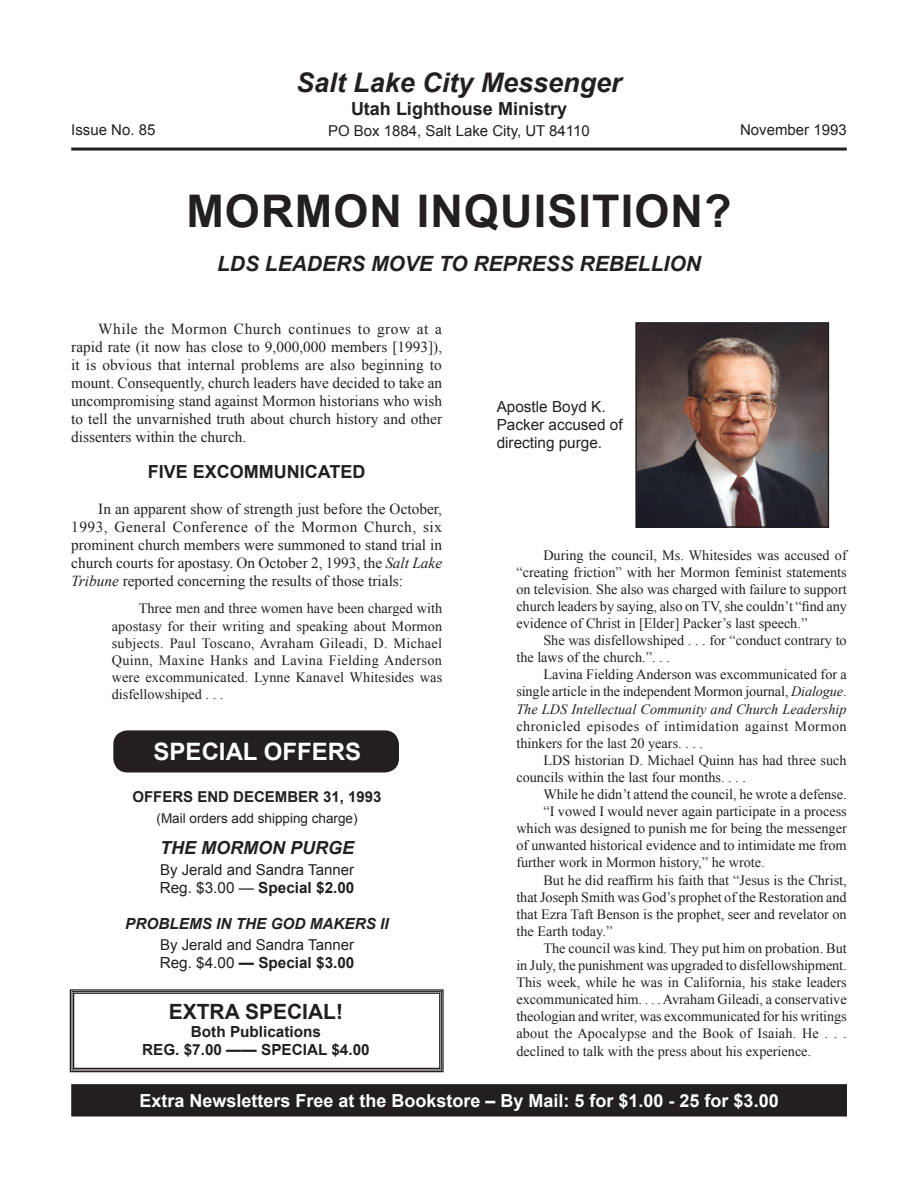
<style>
.page{position:relative;width:918px;height:1188px;background:#fff}
.page>*{position:absolute;margin:0;border:0;box-sizing:border-box;transform-origin:0 0}
.t1{font:700 45px "Arial";letter-spacing:.025em;color:#231f20}
.t2{font:italic 700 27px "Arial";color:#231f20}
.t3{font:700 24px "Arial";color:#fff}
.Body_text_no_indent{font:italic 700 21px "Arial";color:#231f20}
.Body_text_no_indent-2{font:700 21px "Arial";color:#231f20}
.t4{font:700 18px "Arial";color:#fff}
.Body_text_no_indent-3{font:700 18px "Arial";color:#231f20}
.t5{font:italic 700 18px "Arial";color:#231f20}
.Body_text{font:15.3px/18px "Times New Roman";color:#231f20;text-align:justify}
.Body_text_no_indent-4{font:700 15.3px "Arial";color:#231f20}
.Body_text_no_indent-5{font:15.3px/18px "Arial";color:#231f20}
.Body_text_no_indent-6{font:italic 700 15.3px "Arial";color:#231f20}
.t6{font:15px "Arial";color:#231f20}
.t7{font:700 15px "Arial";color:#231f20}
.Quote_2{font:14.25px/17.1px "Times New Roman";color:#231f20;text-align:justify}
.Quote_3{font:14.25px/17.1px "Times New Roman";color:#231f20;text-align:justify}
.Quote_1{font:14.25px/17.1px "Times New Roman";letter-spacing:.01em;color:#231f20;text-align:justify}
.t8{font:13.5px "Arial";color:#231f20}
.s1{font-style:italic}
.s2{font-weight:400}
</style>
<div class="page">
<div style="left:114px;top:731px;width:284px;height:41px;background:#231f20;border-radius:14px"></div>
<div style="left:113px;top:730px;width:286px;height:43px;border:2px solid #231f20;border-radius:14px"></div>
<div style="left:72px;top:1085px;width:774px;height:31px;background:#231f20"></div>
<div style="left:71px;top:1084px;width:776px;height:33px;border:2px solid #231f20"></div>
<hr style="left:71px;top:148px;width:776px;height:3px;background:#231f20">
<svg style="left:69px;top:989px;width:375px;height:84px"></svg>
<div style="left:72px;top:991px;width:370px;height:79px;border:1px solid #231f20"></div>
<div style="left:73px;top:993px;width:367px;height:76px;border:1px solid #231f20"></div>
<img style="left:638px;top:325px;width:188px;height:200px">
<div style="left:635px;top:322px;width:194px;height:206px;border:2px solid #231f20"></div>
<p class="t2" style="left:296px;top:64px;width:327px">Salt Lake City Messenger</p>
<p class="Body_text_no_indent-3" style="left:351px;top:96px;width:218px">Utah Lighthouse Ministry</p>
<p class="t6" style="left:328px;top:120px;width:263px">PO Box 1884, Salt Lake City, UT 84110</p>
<p class="t6" style="left:71px;top:120px;width:86px">Issue No. 85</p>
<p class="t6" style="left:740px;top:120px;width:108px">November 1993</p>
<p class="t1" style="left:186px;top:181px;width:547px">MORMON INQUISITION?</p>
<p class="Body_text_no_indent" style="left:217px;top:250px;width:485px">LDS LEADERS MOVE TO REPRESS REBELLION</p>
<p class="Body_text" style="left:71px;top:319px;width:372px;text-indent:27px">While the Mormon Church continues to grow at a rapid rate (it now has close to 9,000,000 members [1993]), it is obvious that internal problems are also beginning to mount. Consequently, church leaders have decided to take an uncompromising stand against Mormon historians who wish to tell the unvarnished truth about church history and other dissenters within the church.</p>
<p class="Body_text_no_indent-3" style="left:148px;top:459px;width:219px">FIVE EXCOMMUNICATED</p>
<p class="Body_text" style="left:71px;top:499px;width:372px;text-indent:27px">In an apparent show of strength just before the October, 1993, General Conference of the Mormon Church, six prominent church members were summoned to stand trial in church courts for apostasy. On October 2, 1993, the <span class="s1">Salt Lake Tribune</span> reported concerning the results of those trials:</p>
<p class="Quote_1" style="left:112px;top:600px;width:332px;text-indent:27px">Three men and three women have been charged with apostasy for their writing and speaking about Mormon subjects. Paul Toscano, Avraham Gileadi, D. Michael Quinn, Maxine Hanks and Lavina Fielding Anderson were excommunicated. Lynne Kanavel Whitesides was disfellowshiped . . .</p>
<p class="t3" style="left:154px;top:735px;width:209px">SPECIAL OFFERS</p>
<p class="t7" style="left:132px;top:787px;width:251px">OFFERS END DECEMBER 31, 1993</p>
<p class="t8" style="left:157px;top:809px;width:203px">(Mail orders add shipping charge)</p>
<p class="t5" style="left:160px;top:835px;width:196px">THE MORMON PURGE</p>
<p class="t6" style="left:160px;top:860px;width:196px">By Jerald and Sandra Tanner</p>
<p class="Body_text_no_indent-4" style="left:160px;top:877px;width:196px"><span class="s2">Reg. $3.00 —</span> Special $2.00</p>
<p class="Body_text_no_indent-6" style="left:125px;top:913px;width:265px">PROBLEMS IN THE GOD MAKERS II</p>
<p class="t6" style="left:160px;top:935px;width:196px">By Jerald and Sandra Tanner</p>
<p class="Body_text_no_indent-4" style="left:160px;top:952px;width:196px"><span class="s2">Reg. $4.00</span> — Special $3.00</p>
<p class="Body_text_no_indent-2" style="left:169px;top:998px;width:176px">EXTRA SPECIAL!</p>
<p class="Body_text_no_indent-4" style="left:191px;top:1021px;width:132px">Both Publications</p>
<p class="Body_text_no_indent-4" style="left:142px;top:1039px;width:229px">REG. $7.00 —— SPECIAL $4.00</p>
<p class="Body_text_no_indent-5" style="left:497px;top:398px;width:127px">Apostle Boyd K.<br>Packer accused of directing purge.</p>
<p class="Quote_2" style="left:516px;top:546px;width:332px;text-indent:27px">During the council, Ms. Whitesides was accused of “creating friction” with her Mormon feminist statements on television. She also was charged with failure to support church leaders by saying, also on TV, she couldn’t “find any evidence of Christ in [Elder] Packer’s last speech.”</p>
<p class="Quote_2" style="left:516px;top:632px;width:332px;text-indent:27px">She was disfellowshiped . . . for “conduct contrary to the laws of the church.”. . .</p>
<p class="Quote_2" style="left:516px;top:666px;width:332px;text-indent:27px">Lavina Fielding Anderson was excommunicated for a single article in the independent Mormon journal, <span class="s1">Dialogue</span>.<br><span class="s1">The LDS Intellectual Community and Church Leadership </span>chronicled episodes of intimidation against Mormon thinkers for the last 20 years. . . .</p>
<p class="Quote_2" style="left:516px;top:751px;width:332px;text-indent:27px">LDS historian D. Michael Quinn has had three such councils within the last four months. . . .</p>
<p class="Quote_2" style="left:543px;top:785px;width:305px">While he didn’t attend the council, he wrote a defense.</p>
<p class="Quote_2" style="left:516px;top:803px;width:332px;text-indent:27px">“I vowed I would never again participate in a process which was designed to punish me for being the messenger of unwanted historical evidence and to intimidate me from further work in Mormon history,” he wrote.</p>
<p class="Quote_2" style="left:516px;top:871px;width:332px;text-indent:27px">But he did reaffirm his faith that “Jesus is the Christ, that Joseph Smith was God’s prophet of the Restoration and that Ezra Taft Benson is the prophet, seer and revelator on the Earth today.”</p>
<p class="Quote_3" style="left:516px;top:939px;width:332px;text-indent:27px">The council was kind. They put him on probation. But in July, the punishment was upgraded to disfellowshipment.<br>This week, while he was in California, his stake leaders excommunicated him. . . . Avraham Gileadi, a conservative theologian and writer, was excommunicated for his writings about the Apocalypse and the Book of Isaiah. He . . . declined to talk with the press about his experience.</p>
<p class="t4" style="left:139px;top:1088px;width:641px">Extra Newsletters Free at the Bookstore – By Mail: 5 for $1.00 - 25 for $3.00</p>
</div>
